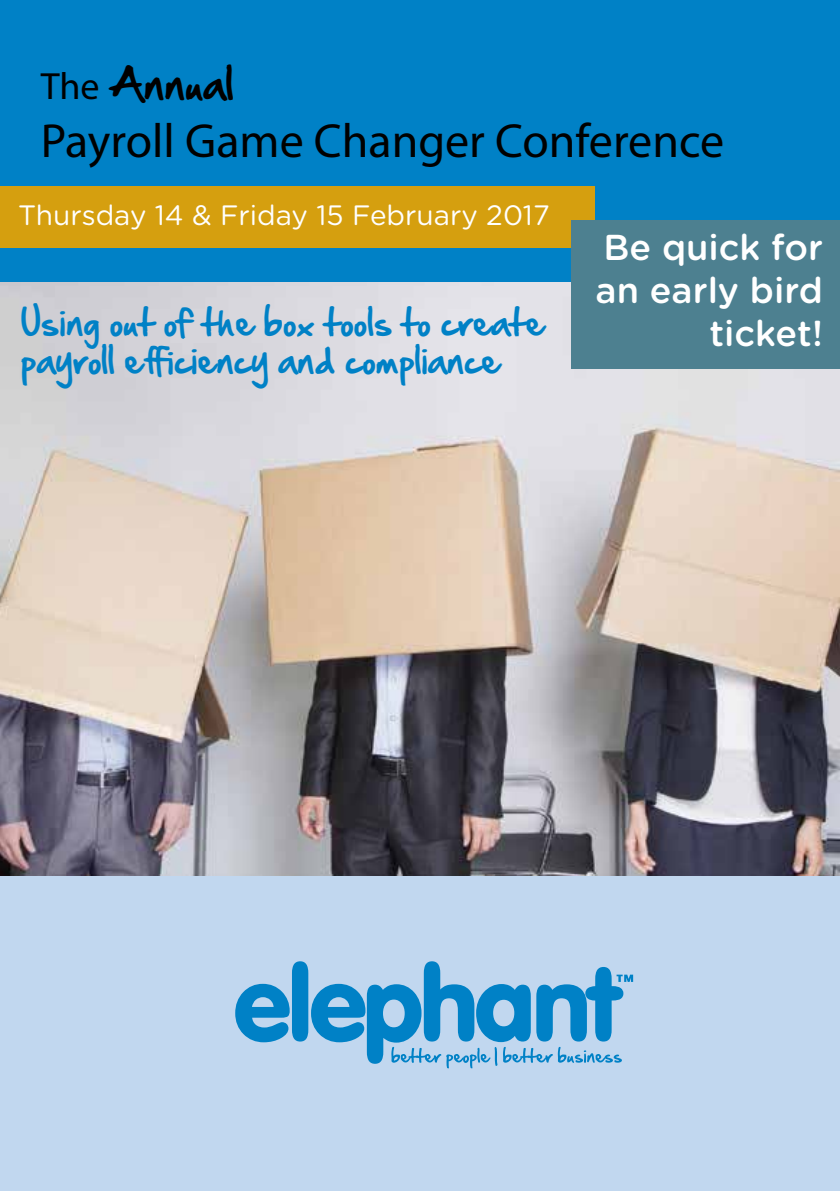
<style>
.page{position:relative;width:840px;height:1191px;background:#fff}
.page>*{position:absolute;margin:0;border:0;box-sizing:border-box;transform-origin:0 0}
.t1{font:48px "Myriad Pro";color:#000}
.t2{font:38px "Hand Of Sean";color:#000}
.t3{font:500 36px/43.2px "Gotham Rounded";color:#fff;text-align:right}
.t4{font:32px/38.4px "Hand Of Sean";color:#0081c6}
.t5{font:28px "Gotham Rounded";color:#fff}
.s1{font-family:"Myriad Pro"}
</style>
<div class="page">
<img style="left:0;top:281px;width:839px;height:595px">
<div style="left:0;top:0;width:839px;height:281px;background:#0081c6"></div>
<div style="left:0;top:186px;width:593px;height:61px;background:#d59f0f"></div>
<div style="left:0;top:876px;width:839px;height:315px;background:#c1d7ef"></div>
<svg style="left:235px;top:961px;width:397px;height:107px"></svg>
<div style="left:571px;top:220px;width:268px;height:149px;background:#4d8090"></div>
<p class="t2" style="left:41px;top:50px;width:194px"><span class="s1">The</span> Annual</p>
<h1 class="t1" style="left:41px;top:111px;width:684px">Payroll Game Changer Conference</h1>
<p class="t5" style="left:18px;top:195px;width:532px">Thursday 14 &amp; Friday 15 February 2017</p>
<p class="t3" style="left:595px;top:224px;width:229px">Be quick for an early bird ticket!</p>
<p class="t4" style="left:21px;top:303px;width:524px">Using out of the box tools to create payroll efficiency and compliance</p>
</div>
